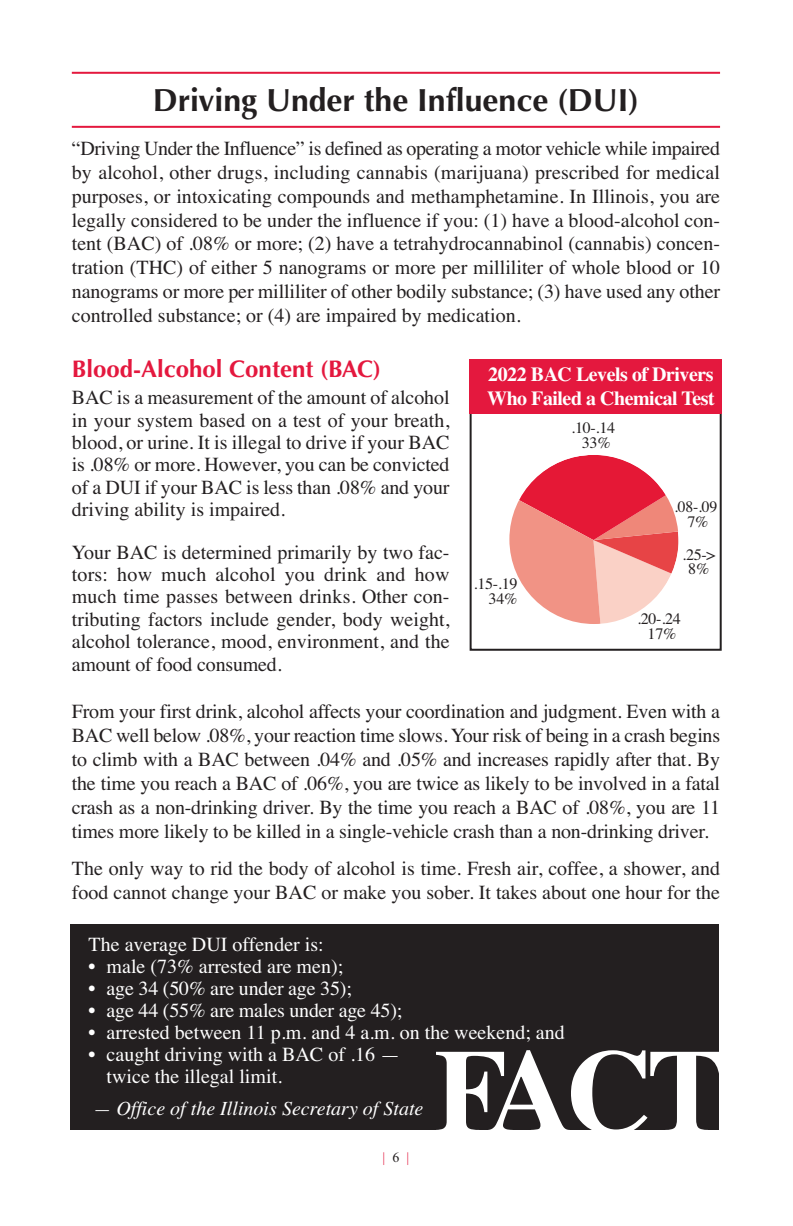
<style>
.page{position:relative;width:793px;height:1226px;background:#fff}
.page>*{position:absolute;margin:0;border:0;box-sizing:border-box;transform-origin:0 0}
.t1{font:700 32px "Optima";color:#231f20}
.t2{font:700 24px "Optima";color:#e4183e}
.t3{font:20px/23.8px "Times";color:#231f20;text-align:justify}
.t4{font:20px/22px "Times";color:#fff}
.t5{font:700 20px/24px "Times";letter-spacing:-.025em;color:#fff}
.t6{font:italic 20px "Times";color:#fff}
.t7{font:16px/15px "Times";letter-spacing:-.015em;color:#231f20;text-align:center}
.t8{font:14px "Times New Roman";color:#e4183e}
.s1{color:#231f20}
</style>
<div class="page">
<hr style="left:72px;top:72px;width:648px;height:2px;background:#e4183e">
<hr style="left:72px;top:126px;width:648px;height:2px;background:#e4183e">
<div style="left:469px;top:406px;width:252px;height:244px;border:2px solid #231f20"></div>
<div style="left:469px;top:359px;width:252px;height:54px;background:#e4183e"></div>
<div style="left:71px;top:924px;width:648px;height:205px;background:#231f20"></div>
<svg style="left:436px;top:1050px;width:283px;height:80px"></svg>
<svg style="left:509px;top:455px;width:169px;height:169px"></svg>
<h1 class="t1" style="left:153px;top:87px;width:488px">Driving Under the Influence (DUI)</h1>
<p class="t3" style="left:72px;top:138px;width:650px">“Driving Under the Influence” is defined as operating a motor vehicle while impaired by alcohol, other drugs, including cannabis (marijuana) prescribed for medical purposes, or intoxicating compounds and methamphetamine. In Illinois, you are legally considered to be under the influence if you: (1) have a blood-alcohol con&shy;tent (BAC) of .08% or more; (2) have a tetrahydrocannabinol (cannabis) concen&shy;tration (THC) of either 5 nanograms or more per milliliter of whole blood or 10 nanograms or more per milliliter of other bodily substance; (3) have used any other controlled substance; or (4) are impaired by medication.</p>
<p class="t2" style="left:72px;top:359px;width:311px">Blood-Alcohol Content (BAC)</p>
<p class="t3" style="left:72px;top:388px;width:379px;line-height:22.4px">BAC is a measurement of the amount of alcohol in your system based on a test of your breath, blood, or urine. It is illegal to drive if your BAC is .08% or more. However, you can be convicted of a DUI if your BAC is less than .08% and your driving ability is impaired.</p>
<p class="t3" style="left:72px;top:542px;width:379px;line-height:22.4px">Your BAC is determined primarily by two fac&shy;tors: how much alcohol you drink and how much time passes between drinks. Other con&shy;tributing factors include gender, body weight, alcohol tolerance, mood, environment, and the amount of food consumed.</p>
<p class="t3" style="left:72px;top:701px;width:650px">From your first drink, alcohol affects your coordination and judgment. Even with a BAC well below .08%, your reaction time slows. Your risk of being in a crash begins to climb with a BAC between .04% and .05% and increases rapidly after that. By the time you reach a BAC of .06%, you are twice as likely to be involved in a fatal crash as a non-drinking driver. By the time you reach a BAC of .08%, you are 11 times more likely to be killed in a single-vehicle crash than a non-drinking driver.</p>
<p class="t3" style="left:72px;top:858px;width:650px">The only way to rid the body of alcohol is time. Fresh air, coffee, a shower, and food cannot change your BAC or make you sober. It takes about one hour for the</p>
<p class="t5" style="left:487px;top:364px;width:229px">2022 BAC Levels of Drivers<br>Who Failed a Chemical Test</p>
<p class="t7" style="left:571px;top:421px;width:45px">.10-.14</p>
<p class="t7" style="left:582px;top:437px;width:30px">33%</p>
<p class="t7" style="left:674px;top:500px;width:45px">.08-.09</p>
<p class="t7" style="left:687px;top:515px;width:23px">7%</p>
<p class="t7" style="left:682px;top:548px;width:35px">.25-&gt;<br>8%</p>
<p class="t7" style="left:473px;top:577px;width:45px">.15-.19</p>
<p class="t7" style="left:488px;top:593px;width:30px">34%</p>
<p class="t7" style="left:637px;top:613px;width:45px">.20-.24</p>
<p class="t7" style="left:647px;top:628px;width:30px">17%</p>
<p class="t4" style="left:89px;top:934px;width:237px">The average DUI offender is:</p>
<p class="t4" style="left:89px;top:956px;width:256px">• male (73% arrested are men);</p>
<p class="t4" style="left:89px;top:978px;width:265px">• age 34 (50% are under age 35);</p>
<p class="t4" style="left:89px;top:1000px;width:315px">• age 44 (55% are males under age 45);</p>
<p class="t4" style="left:89px;top:1022px;width:478px">• arrested between 11 p.m. and 4 a.m. on the weekend; and</p>
<p class="t4" style="left:107px;top:1044px;width:295px;text-indent:-18px">• caught driving with a BAC of .16 — twice the illegal limit.</p>
<p class="t6" style="left:94px;top:1100px;width:331px">— Office of the Illinois Secretary of State</p>
<p class="t8" style="left:383px;top:1148px;width:28px">| <span class="s1">6</span> |</p>
</div>
